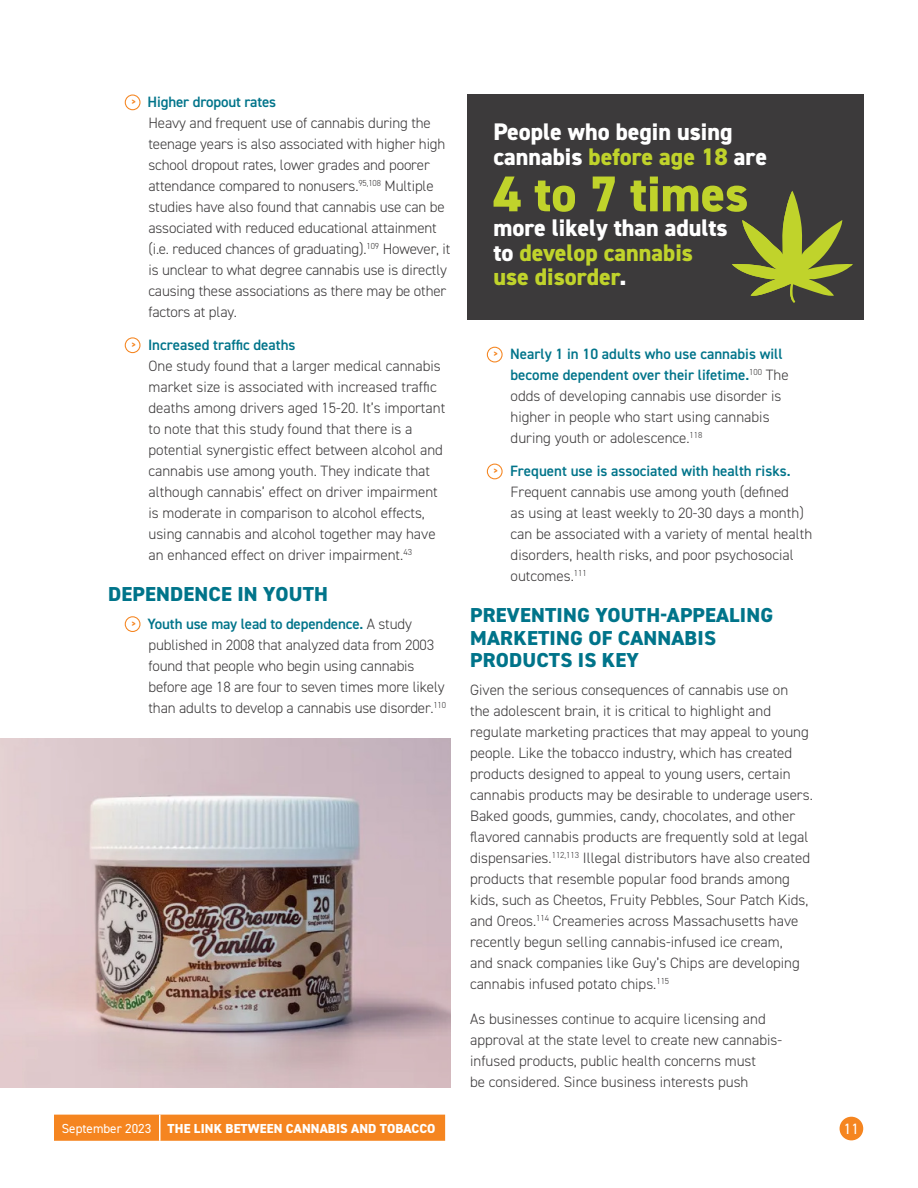
<style>
.page{position:relative;width:918px;height:1188px;background:#fff}
.page>*{position:absolute;margin:0;border:0;box-sizing:border-box;transform-origin:0 0}
.t1{font:800 50.4px "DIN2014";color:#c0d32b}
.t2{font:800 24px/24.6px "DIN2014";color:#c0d32b}
.t3{font:800 24px/24.6px "DIN2014";color:#fff}
.t4{font:800 20.25px/22.5px "DIN2014";letter-spacing:.01em;color:#00748a}
.Body{font:300 15px/21px "DIN2014";color:#3c3a3b}
.t5{font:15px "DIN2014";color:#fff}
.t6{font:800 13.05px "DIN2014";letter-spacing:.01em;color:#fff}
.t7{font:700 9.6px "DIN2014";color:#f58520}
.s1{font-weight:600;color:#00748a}
.s2{color:#c0d32b}
.s3{color:#fff}
.s4{font-weight:400}
</style>
<div class="page">
<div style="left:840px;top:1117px;width:23px;height:23px;background:#f58520;border-radius:50%"></div>
<div style="left:54px;top:1115px;width:391px;height:26px;background:#f58520"></div>
<div style="left:125px;top:95px;width:16px;height:15px;border:1px solid #f58520;border-radius:50%"></div>
<div style="left:125px;top:337px;width:16px;height:16px;border:1px solid #f58520;border-radius:50%"></div>
<div style="left:125px;top:616px;width:16px;height:16px;border:1px solid #f58520;border-radius:50%"></div>
<div style="left:487px;top:347px;width:16px;height:15px;border:1px solid #f58520;border-radius:50%"></div>
<div style="left:487px;top:464px;width:16px;height:15px;border:1px solid #f58520;border-radius:50%"></div>
<div style="left:467px;top:94px;width:396px;height:226px;background:#3c3a3b"></div>
<svg style="left:732px;top:191px;width:121px;height:112px"></svg>
<img style="left:0;top:739px;width:451px;height:349px">
<p class="t7" style="left:131px;top:95px;width:7px">&gt;</p>
<p class="Body" style="left:148px;top:92px;width:304px"><span class="s1">Higher dropout rates<br></span>Heavy and frequent use of cannabis during the teenage years is also associated with higher high school dropout rates, lower grades and poorer attendance compared to nonusers.<sup>95,108</sup> Multiple studies have also found that cannabis use can be associated with reduced educational attainment (i.e. reduced chances of graduating).<sup>109</sup> However, it is unclear to what degree cannabis use is directly causing these associations as there may be other factors at play.</p>
<p class="t7" style="left:131px;top:338px;width:7px">&gt;</p>
<p class="Body" style="left:148px;top:335px;width:299px"><span class="s1">Increased traffic deaths<br></span>One study found that a larger medical cannabis market size is associated with increased traffic deaths among drivers aged 15-20. It’s important to note that this study found that there is a potential synergistic effect between alcohol and cannabis use among youth. They indicate that although cannabis’ effect on driver impairment is moderate in comparison to alcohol effects, using cannabis and alcohol together may have an enhanced effect on driver impairment.<sup>43</sup></p>
<h2 class="t4" style="left:108px;top:583px;width:222px">DEPENDENCE IN YOUTH</h2>
<p class="t7" style="left:131px;top:617px;width:7px">&gt;</p>
<p class="Body" style="left:148px;top:613px;width:300px"><span class="s1">Youth use may lead to dependence.</span> A study published in 2008 that analyzed data from 2003 found that people who begin using cannabis before age 18 are four to seven times more likely than adults to develop a cannabis use disorder.<sup>110</sup></p>
<p class="t3" style="left:493px;top:120px;width:275px">People who begin using cannabis <span class="s2">before age 18</span> are</p>
<p class="t1" style="left:493px;top:160px;width:257px">4 to 7 times</p>
<p class="t2" style="left:493px;top:215px;width:236px"><span class="s3">more likely than adults to</span> develop cannabis use disorder<span class="s3">.</span></p>
<p class="t7" style="left:493px;top:348px;width:7px">&gt;</p>
<p class="Body" style="left:510px;top:344px;width:280px"><span class="s1">Nearly 1 in 10 adults who use cannabis will become dependent over their lifetime.</span><sup>100</sup> The odds of developing cannabis use disorder is higher in people who start using cannabis during youth or adolescence.<sup>118</sup></p>
<p class="t7" style="left:493px;top:465px;width:7px">&gt;</p>
<p class="Body" style="left:510px;top:461px;width:304px"><span class="s1">Frequent use is associated with health risks.<br></span>Frequent cannabis use among youth (defined<br>as using at least weekly to 20-30 days a month) can be associated with a variety of mental health disorders, health risks, and poor psychosocial outcomes.<sup>111</sup></p>
<h2 class="t4" style="left:470px;top:604px;width:305px">PREVENTING YOUTH-APPEALING<br>MARKETING OF CANNABIS<br>PRODUCTS IS KEY</h2>
<p class="Body" style="left:470px;top:680px;width:344px">Given the serious consequences of cannabis use on<br>the adolescent brain, it is critical to highlight and regulate marketing practices that may appeal to young people. Like the tobacco industry, which has created products designed to appeal to young users, certain cannabis products may be desirable to underage users.<br>Baked goods, gummies, candy, chocolates, and other flavored cannabis products are frequently sold at legal dispensaries.<sup>112,113</sup> Illegal distributors have also created products that resemble popular food brands among kids, such as Cheetos, Fruity Pebbles, Sour Patch Kids, and Oreos.<sup>114</sup> Creameries across Massachusetts have recently begun selling cannabis-infused ice cream,<br>and snack companies like Guy’s Chips are developing cannabis infused potato chips.<sup>115</sup></p>
<p class="Body" style="left:470px;top:1008px;width:314px">As businesses continue to acquire licensing and approval at the state level to create new cannabis&shy;infused products, public health concerns must<br>be considered. Since business interests push</p>
<p class="t6" style="left:62px;top:1120px;width:375px"><span class="s4">September 2023</span> THE LINK BETWEEN CANNABIS AND TOBACCO</p>
<p class="t5" style="left:844px;top:1119px;width:16px">11</p>
</div>
